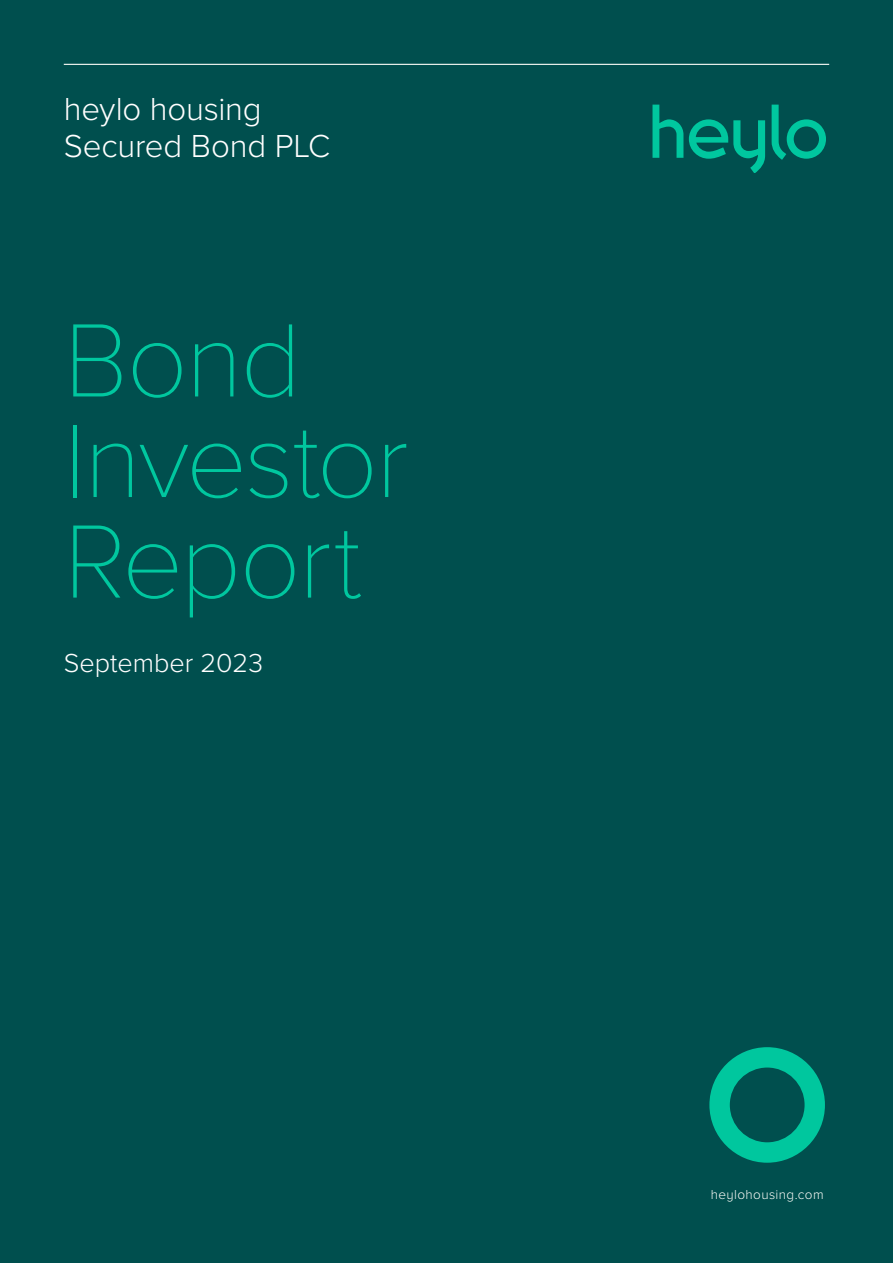
<style>
.page{position:relative;width:893px;height:1263px;background:#004f4e}
.page>*{position:absolute;margin:0;border:0;box-sizing:border-box;transform-origin:0 0}
.t1{font:100 108px/100.5px "Proxima Nova T";letter-spacing:-.02em;color:#00c79f}
.t2{font:300 33px/37.5px "Proxima Nova";letter-spacing:-.005em;color:#fff}
.t3{font:300 27px "Proxima Nova";color:#fff}
.t4{font:300 13.5px "Proxima Nova";letter-spacing:.03em;color:#fbfbf7}
</style>
<div class="page">
<hr style="left:64px;top:64px;width:765px;height:1px;background:#fbfbf7">
<svg style="left:709px;top:1047px;width:116px;height:116px"></svg>
<svg style="left:652px;top:105px;width:174px;height:68px"></svg>
<p class="t2" style="left:64px;top:88px;width:268px">heylo housing<br>Secured Bond PLC</p>
<h1 class="t1" style="left:64px;top:303px;width:346px">Bond<br>Investor<br>Report</h1>
<p class="t3" style="left:64px;top:643px;width:201px">September 2023</p>
<p class="t4" style="left:711px;top:1185px;width:115px">heylohousing.com</p>
</div>
